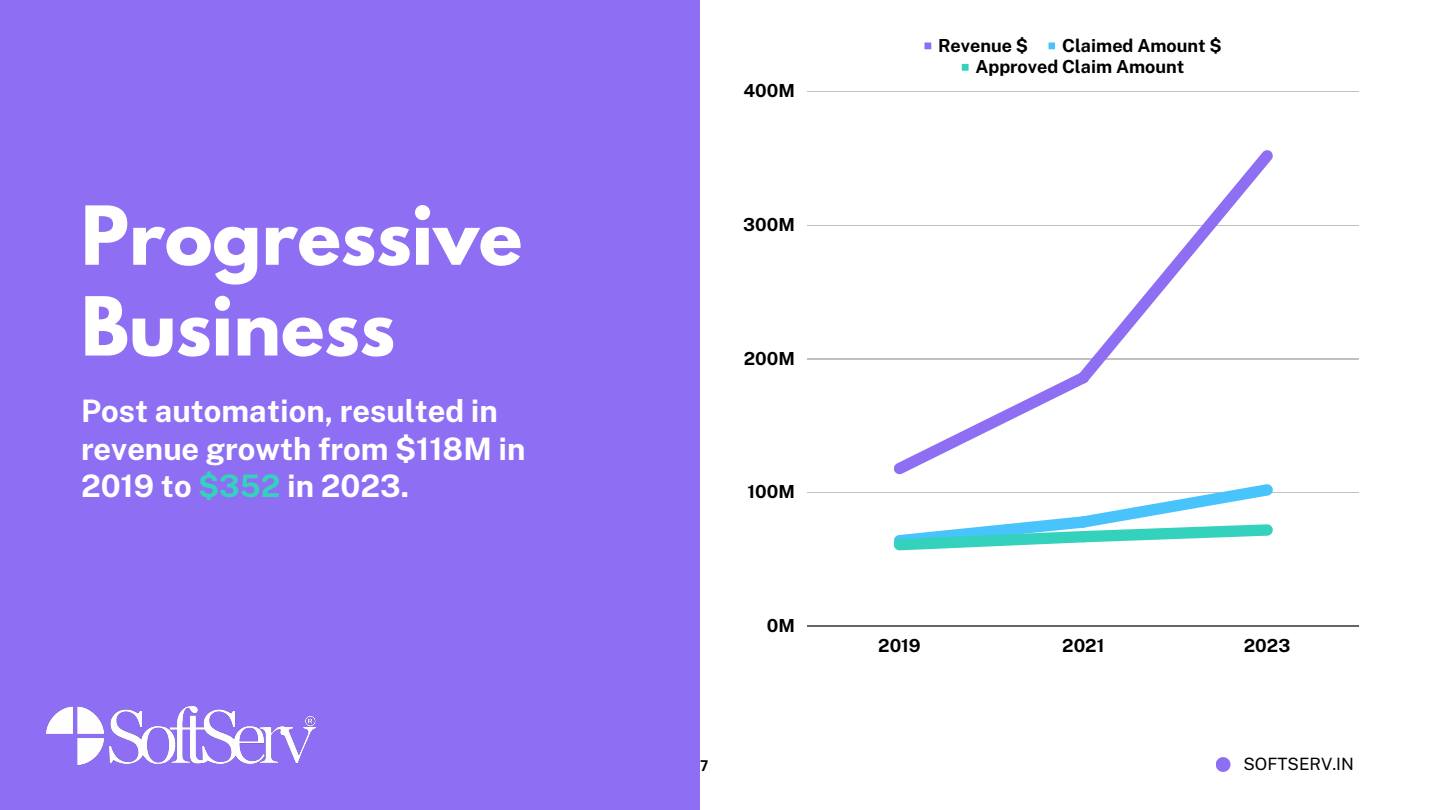
<style>
.page{position:relative;width:1440px;height:810px;background:#fff}
.page>*{position:absolute;margin:0;border:0;box-sizing:border-box;transform-origin:0 0}
.t1{font:700 72px/90.8px "League Spartan";color:#fff}
.t2{font:700 31px/37.5px "Public Sans";color:#fff}
.t3{font:700 18px "Public Sans";color:#000}
.t4{font:17px "Public Sans";color:#000}
.t5{font:700 15px "Canva Sans";color:#000}
.s1{color:#34d2bd}
</style>
<div class="page">
<div style="left:0;top:0;width:699px;height:810px;background:#8e6ff3"></div>
<div style="left:924px;top:42px;width:7px;height:7px;background:#8e6ff3"></div>
<div style="left:1049px;top:42px;width:6px;height:7px;background:#49c3fb"></div>
<div style="left:962px;top:64px;width:7px;height:7px;background:#34d2bd"></div>
<hr style="left:808px;top:91px;width:551px;height:1px;background:#000">
<hr style="left:808px;top:225px;width:551px;height:1px;background:#000">
<hr style="left:808px;top:359px;width:551px;height:1px;background:#000">
<hr style="left:808px;top:492px;width:551px;height:1px;background:#000">
<hr style="left:808px;top:626px;width:551px;height:1px;background:#000">
<svg style="left:894px;top:150px;width:379px;height:325px"></svg>
<svg style="left:894px;top:484px;width:379px;height:66px"></svg>
<img style="left:47px;top:707px;width:268px;height:57px">
<div style="left:1216px;top:757px;width:15px;height:15px;background:#8e6ff3;border-radius:50%"></div>
<p class="t1" style="left:81px;top:200px;width:443px">Progressive<br>Business</p>
<p class="t2" style="left:81px;top:392px;width:446px">Post automation, resulted in revenue growth from $118M in<br>2019 to <span class="s1">$352</span> in 2023.</p>
<p class="t3" style="left:743px;top:80px;width:53px">400M</p>
<p class="t3" style="left:743px;top:214px;width:53px">300M</p>
<p class="t3" style="left:744px;top:348px;width:53px">200M</p>
<p class="t3" style="left:747px;top:481px;width:49px">100M</p>
<p class="t3" style="left:767px;top:615px;width:30px">0M</p>
<p class="t3" style="left:938px;top:34px;width:91px">Revenue $</p>
<p class="t3" style="left:1062px;top:34px;width:161px">Claimed Amount $</p>
<p class="t3" style="left:975px;top:56px;width:210px">Approved Claim Amount</p>
<p class="t3" style="left:878px;top:635px;width:44px">2019</p>
<p class="t3" style="left:1062px;top:635px;width:44px">2021</p>
<p class="t3" style="left:1244px;top:635px;width:48px">2023</p>
<p class="t5" style="left:701px;top:755px;width:9px">7</p>
<p class="t4" style="left:1244px;top:754px;width:112px">SOFTSERV.IN</p>
</div>
